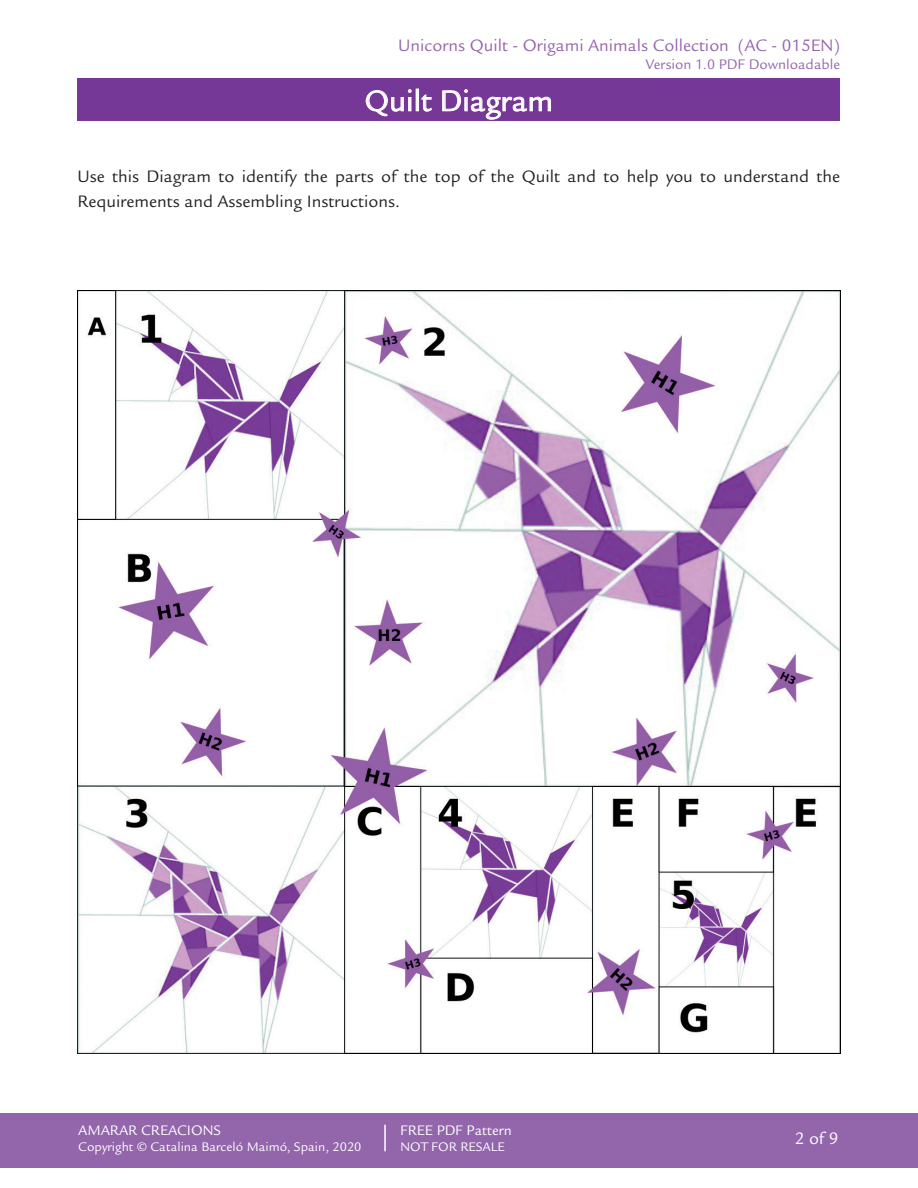
<style>
.page{position:relative;width:918px;height:1188px;background:#fff}
.page>*{position:absolute;margin:0;border:0;box-sizing:border-box;transform-origin:0 0}
.t1{font:31.5px "Legacy Sans Std";color:#fff}
.t2{font:18px/25.5px "Legacy Sans Std";color:#231f20}
.t3{font:18px "Legacy Sans Std";color:#9365ab}
.t4{font:18px "Legacy Sans Std";color:#fff}
.t5{font:15px "Legacy Sans Std";color:#fff}
.t6{font:15px "Legacy Sans Std";color:#9365ab}
.t7{font:13.5px "Legacy Sans Std";color:#fff}
</style>
<div class="page">
<div style="left:0;top:1114px;width:918px;height:54px;background:#9365ab"></div>
<img style="left:77px;top:291px;width:763px;height:763px">
<hr style="left:384px;top:1125px;width:2px;height:26px;background:#fff">
<div style="left:78px;top:79px;width:762px;height:42px;background:#753896"></div>
<svg style="left:365px;top:89px;width:47px;height:28px"></svg>
<div style="left:416px;top:89px;width:3px;height:22px;border:1px solid #fff"></div>
<svg style="left:421px;top:94px;width:11px;height:18px"></svg>
<svg style="left:442px;top:89px;width:109px;height:31px"></svg>
<p class="t3" style="left:398px;top:35px;width:443px">Unicorns Quilt - Origami Animals Collection (AC - 015EN)</p>
<p class="t6" style="left:646px;top:56px;width:196px">Version 1.0 PDF Downloadable</p>
<h1 class="t1" style="left:365px;top:83px;width:190px">Quilt Diagram</h1>
<p class="t2" style="left:77px;top:163px;width:764px">Use this Diagram to identify the parts of the top of the Quilt and to help you to understand the<br>Requirements and Assembling Instructions.</p>
<p class="t5" style="left:78px;top:1122px;width:144px">AMARAR CREACIONS</p>
<p class="t7" style="left:78px;top:1139px;width:285px">Copyright © Catalina Barceló Maimó, Spain, 2020</p>
<p class="t5" style="left:401px;top:1122px;width:113px">FREE PDF Pattern</p>
<p class="t7" style="left:401px;top:1139px;width:106px">NOT FOR RESALE</p>
<p class="t4" style="left:795px;top:1128px;width:45px">2 of 9</p>
</div>
